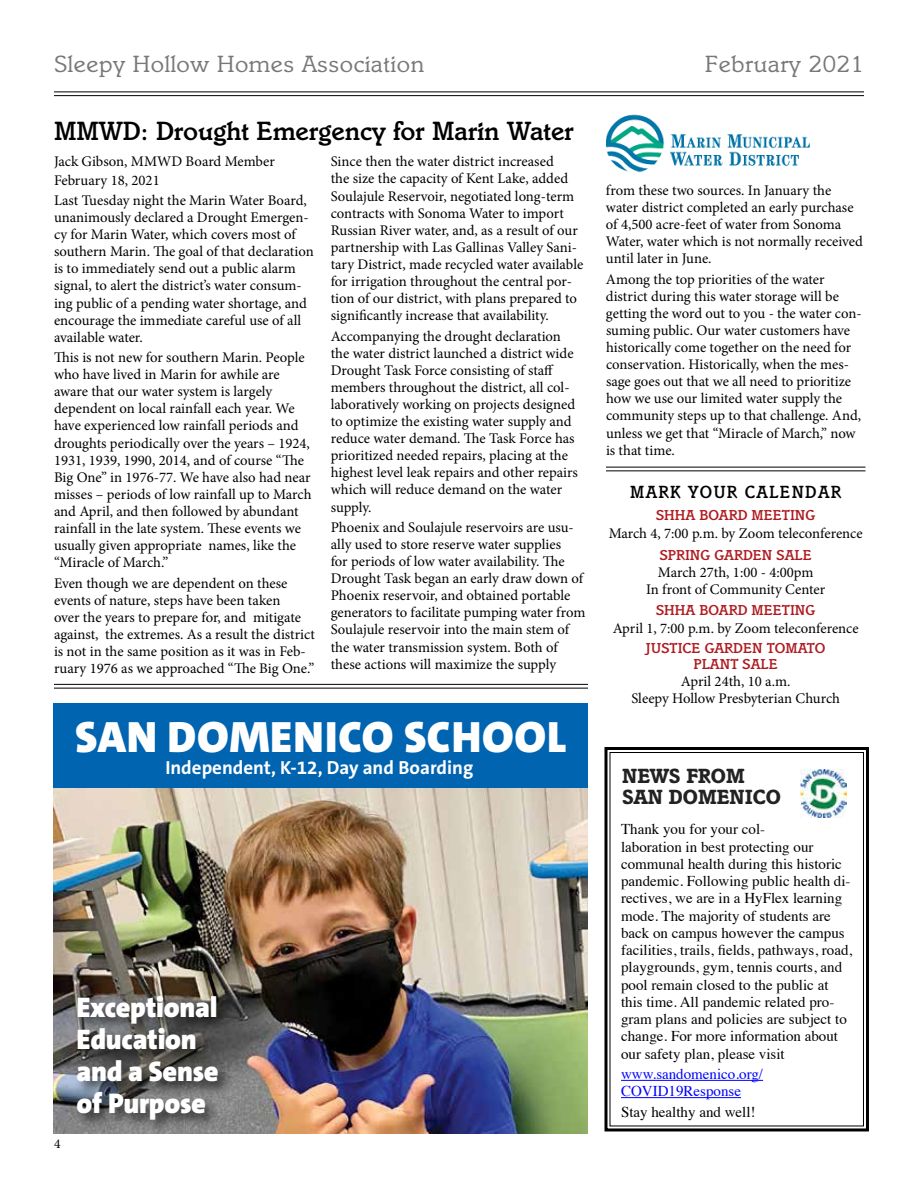
<style>
.page{position:relative;width:918px;height:1188px;background:#fff}
.page>*{position:absolute;margin:0;border:0;box-sizing:border-box;transform-origin:0 0}
.t1{font:900 44.25px "The Sans C5";letter-spacing:.02em;color:#fff}
.t2{font:900 28.5px/32.1px "The Sans C5";letter-spacing:-.01em;color:#fff}
.t3{font:500 27px "Italia";color:#000}
.t4{font:24px "Italia";letter-spacing:.025em;color:#77787b}
.t5{font:700 21px/21px "Italia";color:#222}
.t6{font:700 18.9px "The Sans C5";color:#fff}
.t7{font:500 18px "Italia";letter-spacing:.075em;color:#000;scale:.95 1}
.t8{font:15px/17.2px "Times";color:#000}
.t9{font:15px/17.2px "Times";color:#00f}
.t10{font:14.7px/17.1px "Minion Pro";color:#000}
.t11{font:500 14.7px/16.5px "Italia";color:#af1a1f;text-align:center}
.t12{font:13.5px "Minion Pro";color:#000}
</style>
<div class="page">
<hr style="left:54px;top:92px;width:810px;height:1px;background:#000">
<hr style="left:54px;top:95px;width:810px;height:1px;background:#000">
<hr style="left:54px;top:684px;width:534px;height:1px;background:#000">
<hr style="left:54px;top:688px;width:534px;height:1px;background:#000">
<img style="left:606px;top:114px;width:204px;height:59px">
<svg style="left:604px;top:747px;width:265px;height:385px"></svg>
<div style="left:609px;top:752px;width:255px;height:374px;border:1px solid #000"></div>
<hr style="left:621px;top:1080px;width:142px;height:1px;background:#00f">
<hr style="left:621px;top:1097px;width:120px;height:1px;background:#00f">
<img style="left:800px;top:769px;width:46px;height:48px">
<img style="left:53px;top:788px;width:535px;height:346px">
<div style="left:53px;top:704px;width:535px;height:84px;background:#0064b1"></div>
<div style="left:75px;top:993px;width:158px;height:141px;background:#000;opacity:.65"></div>
<hr style="left:606px;top:467px;width:260px;height:1px;background:#000">
<hr style="left:606px;top:470px;width:260px;height:1px;background:#000">
<h3 class="t4" style="left:54px;top:50px;width:372px">Sleepy Hollow Homes Association</h3>
<h3 class="t4" style="left:705px;top:50px;width:161px">February 2021</h3>
<h3 class="t3" style="left:54px;top:115px;width:521px">MMWD: Drought Emergency for Marin Water</h3>
<p class="t10" style="left:54px;top:153px;width:222px;line-height:18.3px">Jack Gibson, MMWD Board Member<br>February 18, 2021</p>
<p class="t10" style="left:54px;top:192px;width:261px">Last Tuesday night the Marin Water Board, unanimously declared a Drought Emergen&shy;cy for Marin Water, which covers most of southern Marin. The goal of that declaration is to immediately send out a public alarm signal, to alert the district’s water consum&shy;ing public of a pending water shortage, and encourage the immediate careful use of all available water.</p>
<p class="t10" style="left:54px;top:349px;width:259px">This is not new for southern Marin. People who have lived in Marin for awhile are aware that our water system is largely dependent on local rainfall each year. We have experienced low rainfall periods and droughts periodically over the years – 1924, 1931, 1939, 1990, 2014, and of course “The Big One” in 1976-77. We have also had near misses – periods of low rainfall up to March and April, and then followed by abundant rainfall in the late system. These events we usually given appropriate names, like the “Miracle of March.”</p>
<p class="t10" style="left:54px;top:574px;width:263px">Even though we are dependent on these events of nature, steps have been taken<br>over the years to prepare for, and mitigate against, the extremes. As a result the district is not in the same position as it was in Feb&shy;ruary 1976 as we approached “The Big One.”</p>
<p class="t10" style="left:331px;top:153px;width:254px">Since then the water district increased<br>the size the capacity of Kent Lake, added Soulajule Reservoir, negotiated long-term contracts with Sonoma Water to import Russian River water, and, as a result of our partnership with Las Gallinas Valley Sani&shy;tary District, made recycled water available for irrigation throughout the central por&shy;tion of our district, with plans prepared to significantly increase that availability.</p>
<p class="t10" style="left:331px;top:327px;width:249px">Accompanying the drought declaration the water district launched a district wide Drought Task Force consisting of staff members throughout the district, all col&shy;laboratively working on projects designed to optimize the existing water supply and reduce water demand. The Task Force has prioritized needed repairs, placing at the highest level leak repairs and other repairs which will reduce demand on the water supply.</p>
<p class="t10" style="left:331px;top:519px;width:256px">Phoenix and Soulajule reservoirs are usu&shy;ally used to store reserve water supplies<br>for periods of low water availability. The Drought Task began an early draw down of Phoenix reservoir, and obtained portable generators to facilitate pumping water from Soulajule reservoir into the main stem of the water transmission system. Both of these actions will maximize the supply</p>
<h1 class="t1" style="left:75px;top:709px;width:493px">SAN DOMENICO SCHOOL</h1>
<p class="t6" style="left:165px;top:755px;width:309px">Independent, K-12, Day and Boarding</p>
<p class="t12" style="left:54px;top:1135px;width:8px">4</p>
<h2 class="t2" style="left:76px;top:991px;width:144px">Exceptional<br>Education and a Sense of Purpose</h2>
<p class="t10" style="left:606px;top:182px;width:259px">from these two sources. In January the water district completed an early purchase of 4,500 acre-feet of water from Sonoma Water, water which is not normally received until later in June.</p>
<p class="t10" style="left:606px;top:270px;width:257px">Among the top priorities of the water district during this water storage will be getting the word out to you - the water con&shy;suming public. Our water customers have historically come together on the need for conservation. Historically, when the mes&shy;sage goes out that we all need to prioritize how we use our limited water supply the community steps up to that challenge. And, unless we get that “Miracle of March,” now is that time.</p>
<p class="t7" style="left:630px;top:481px;width:223px">MARK YOUR CALENDAR</p>
<p class="t11" style="left:656px;top:507px;width:161px">SHHA BOARD MEETING</p>
<p class="t10" style="left:609px;top:525px;width:256px">March 4, 7:00 p.m. by Zoom teleconference</p>
<p class="t11" style="left:660px;top:546px;width:153px">SPRING GARDEN SALE</p>
<p class="t10" style="left:646px;top:563px;width:181px;text-align:center">March 27th, 1:00 - 4:00pm<br>In front of Community Center</p>
<p class="t11" style="left:656px;top:602px;width:161px">SHHA BOARD MEETING</p>
<p class="t10" style="left:613px;top:620px;width:248px">April 1, 7:00 p.m. by Zoom teleconference</p>
<p class="t11" style="left:646px;top:640px;width:181px">JUSTICE GARDEN TOMATO<br>PLANT SALE</p>
<p class="t10" style="left:631px;top:673px;width:210px;text-align:center">April 24th, 10 a.m.<br>Sleepy Hollow Presbyterian Church</p>
<h3 class="t5" style="left:622px;top:765px;width:160px">NEWS FROM<br>SAN DOMENICO</h3>
<p class="t8" style="left:621px;top:820px;width:233px">Thank you for your col-<br>laboration in best protecting our communal health during this historic pandemic. Following public health di&shy;rectives, we are in a HyFlex learning mode. The majority of students are back on campus however the campus facilities, trails, fields, pathways, road, playgrounds, gym, tennis courts, and pool remain closed to the public at this time. All pandemic related pro&shy;gram plans and policies are subject to change. For more information about our safety plan, please visit</p>
<p class="t9" style="left:621px;top:1064px;width:144px">www.sandomenico.org/<br>COVID19Response</p>
<p class="t8" style="left:621px;top:1102px;width:136px">Stay healthy and well!</p>
</div>
